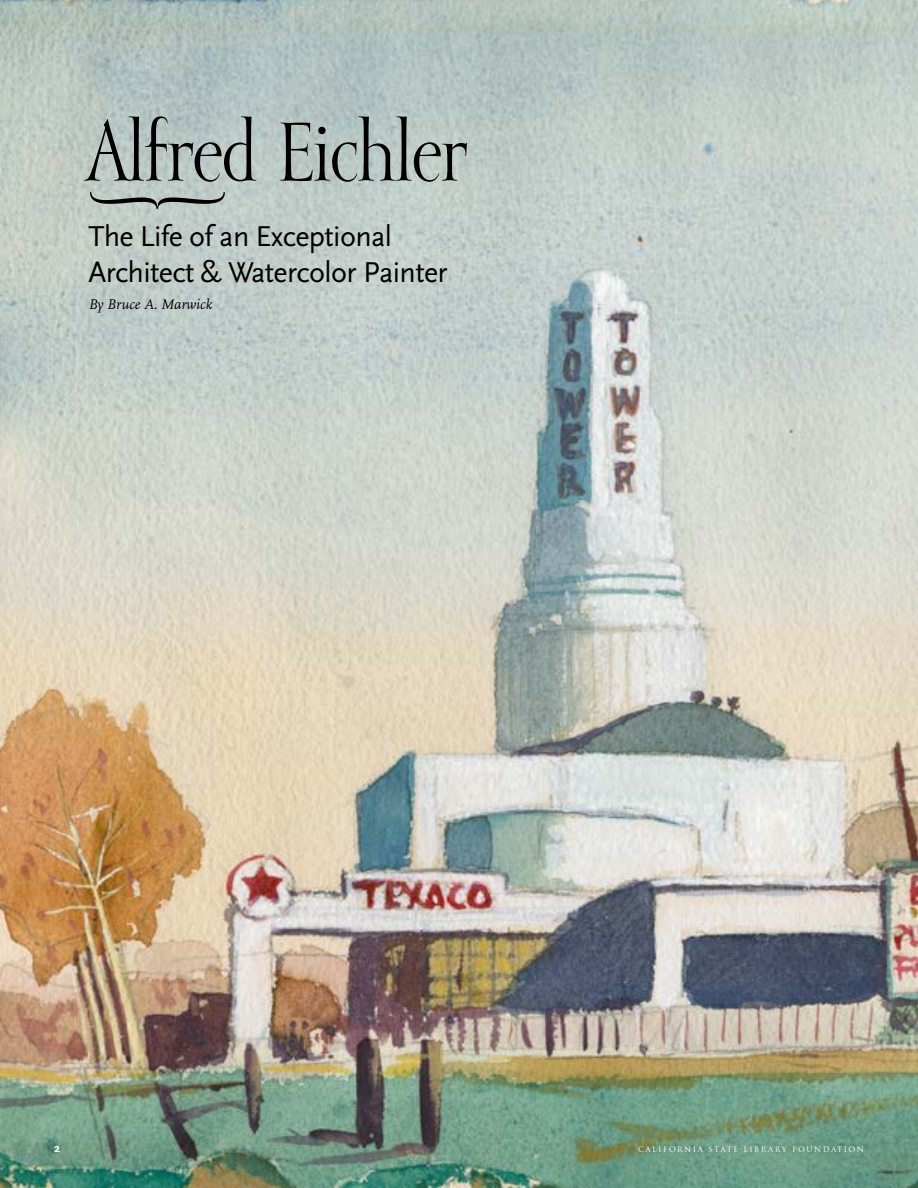
<style>
.page{position:relative;width:918px;height:1188px;background:#fff}
.page>*{position:absolute;margin:0;border:0;box-sizing:border-box;transform-origin:0 0}
.t1{font:85.5px "Mramor CE";letter-spacing:-.02em;color:#000}
.t2{font:30px/36px "Scala Sans";letter-spacing:-.02em;color:#000}
.t3{font:italic 14.7px "Scala";color:#000}
.t4{font:700 12px "Scala Sans";color:#fff}
.t5{font:7.5px "Trajan";letter-spacing:.2em;color:#fff}
</style>
<div class="page">
<img style="left:0;top:0;width:918px;height:1188px">
<svg style="left:90px;top:192px;width:135px;height:17px;background:#929b97"></svg>
<h1 class="t1" style="left:86px;top:106px;width:383px">Alfred Eichler</h1>
<p class="t2" style="left:88px;top:218px;width:361px">The Life of an Exceptional<br>Architect &amp; Watercolor Painter</p>
<p class="t3" style="left:88px;top:297px;width:126px">By Bruce A. Marwick</p>
<p class="t4" style="left:54px;top:1142px;width:7px">2</p>
<p class="t5" style="left:638px;top:1145px;width:227px">CALIFORNIA STATE LIBRARY FOUNDATION</p>
</div>
